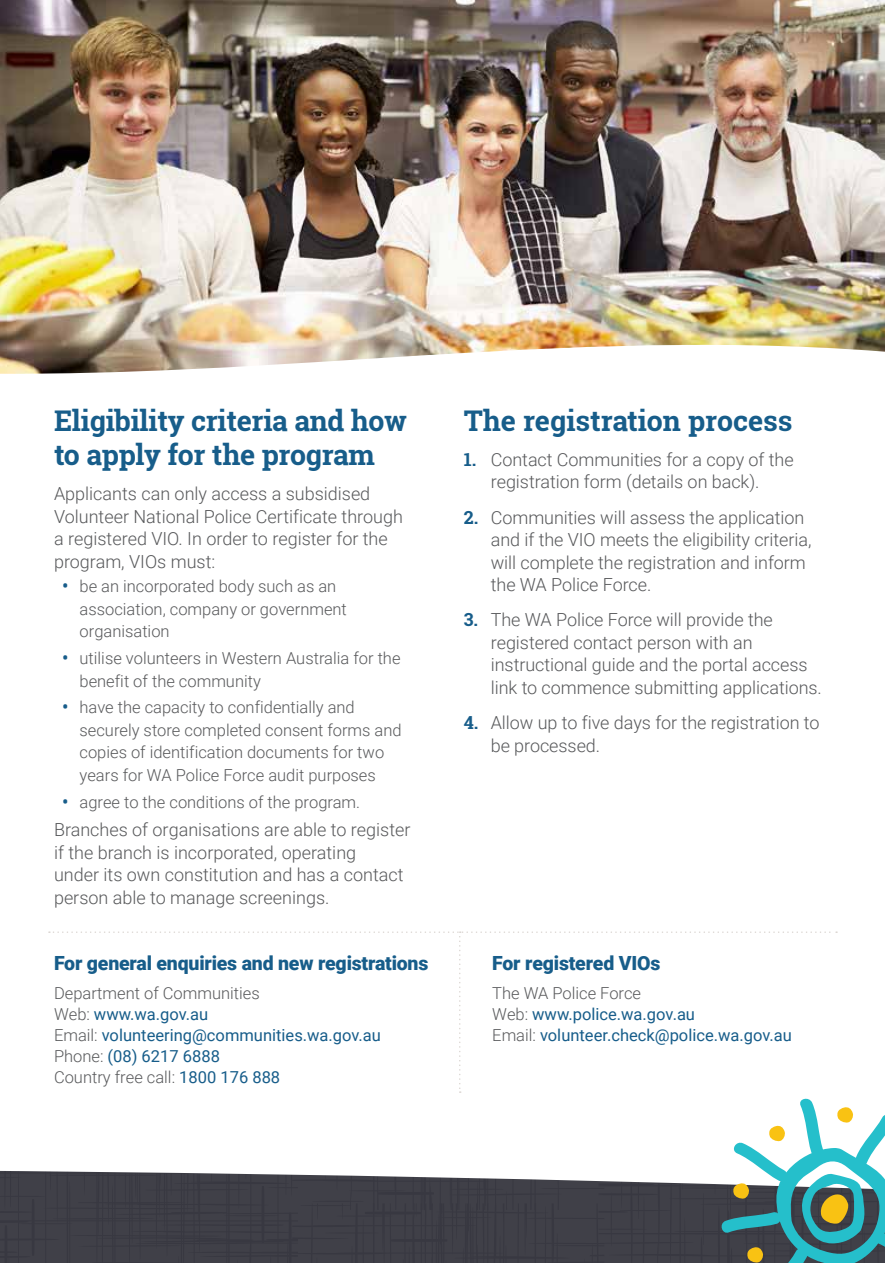
<style>
.page{position:relative;width:885px;height:1263px;background:#fff}
.page>*{position:absolute;margin:0;border:0;box-sizing:border-box;transform-origin:0 0}
.H3_1{font:700 28.5px/34.2px "Roboto Slab";letter-spacing:-.01em;color:#175d8a}
.t1{font:900 19.5px "Roboto";letter-spacing:-.01em;color:#175d8a}
.Body{font:300 18px/22.5px "Roboto";letter-spacing:-.005em;color:#58595b}
.t2{font:300 16.5px/22.5px "Roboto";color:#58595b}
.Body-2{font:16.5px/21px "Roboto";color:#175d8a}
.s1{font-family:"Roboto Slab";font-weight:700;color:#175d8a}
.s2{font-weight:300;color:#58595b}
</style>
<div class="page">
<img style="left:0;top:0;width:884px;height:374px">
<svg style="left:49px;top:931px;width:835px;height:332px"></svg>
<p class="H3_1" style="left:54px;top:403px;width:354px">Eligibility criteria and how to apply for the program</p>
<p class="Body" style="left:54px;top:482px;width:350px">Applicants can only access a subsidised Volunteer National Police Certificate through a registered VIO. In order to register for the program, VIOs must:</p>
<p class="t2" style="left:80px;top:574px;width:269px;text-indent:-17px"><span class="s1">•</span> be an incorporated body such as an association, company or government organisation</p>
<p class="t2" style="left:80px;top:646px;width:322px;text-indent:-17px"><span class="s1">•</span> utilise volunteers in Western Australia for the benefit of the community</p>
<p class="t2" style="left:80px;top:695px;width:323px;text-indent:-17px"><span class="s1">•</span> have the capacity to confidentially and securely store completed consent forms and copies of identification documents for two years for WA Police Force audit purposes</p>
<p class="t2" style="left:63px;top:790px;width:299px"><span class="s1">•</span> agree to the conditions of the program.</p>
<p class="Body" style="left:54px;top:818px;width:358px">Branches of organisations are able to register if the branch is incorporated, operating<br>under its own constitution and has a contact person able to manage screenings.</p>
<h3 class="t1" style="left:54px;top:949px;width:376px">For general enquiries and new registrations</h3>
<p class="Body-2" style="left:54px;top:982px;width:328px"><span class="s2">Department of Communities<br>Web:</span> www.wa.gov.au<br><span class="s2">Email:</span> volunteering@communities.wa.gov.au<br><span class="s2">Phone:</span> (08) 6217 6888<br><span class="s2">Country free call:</span> 1800 176 888</p>
<p class="H3_1" style="left:463px;top:403px;width:330px">The registration process</p>
<p class="Body" style="left:463px;top:448px;width:331px;text-align:center"><span class="s1">1.</span> Contact Communities for a copy of the registration form (details on back).</p>
<p class="Body" style="left:490px;top:505px;width:322px;text-indent:-27px"><span class="s1">2.</span> Communities will assess the application and if the VIO meets the eligibility criteria, will complete the registration and inform the WA Police Force.</p>
<p class="Body" style="left:490px;top:608px;width:332px;text-indent:-27px"><span class="s1">3.</span> The WA Police Force will provide the registered contact person with an instructional guide and the portal access link to commence submitting applications.</p>
<p class="Body" style="left:490px;top:711px;width:330px;text-indent:-27px"><span class="s1">4.</span> Allow up to five days for the registration to be processed.</p>
<h4 class="t1" style="left:492px;top:949px;width:170px">For registered VIOs</h4>
<p class="Body-2" style="left:492px;top:982px;width:301px"><span class="s2">The WA Police Force<br>Web:</span> www.police.wa.gov.au<br><span class="s2">Email:</span> volunteer.check@police.wa.gov.au</p>
</div>
